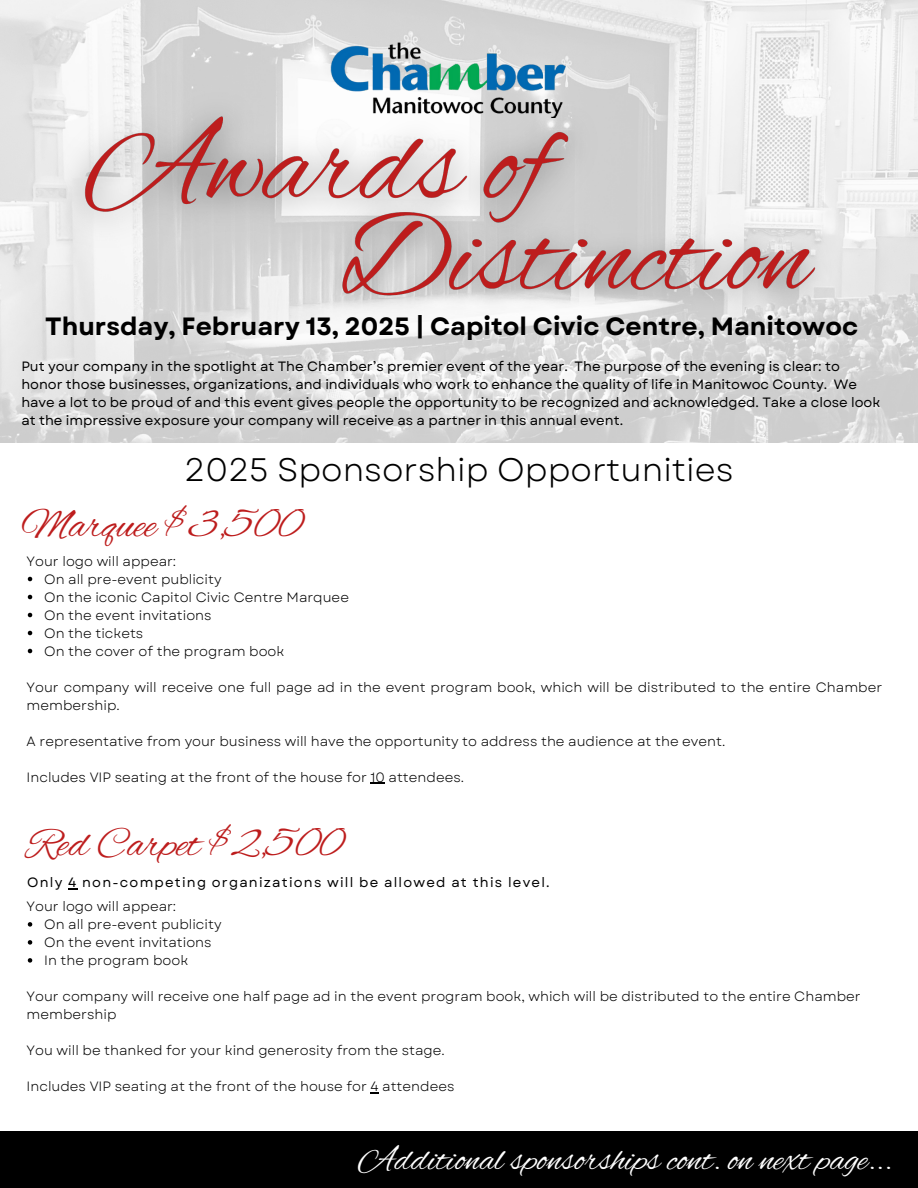
<style>
.page{position:relative;width:918px;height:1188px;background:#fff}
.page>*{position:absolute;margin:0;border:0;box-sizing:border-box;transform-origin:0 0}
.t1{font:42px "Alex Brush";color:#bd1d1d}
.t2{font:36px "Alex Brush";color:#fff}
.t3{font:32.55px "Garet";color:#000}
.t4{font:700 24.9px "Garet";color:#000}
.t5{font:13.5px/18px "Garet";color:#000}
.t6{font:13.5px/18px "Garet";color:#000}
.t7{font:13.5px "Garet";letter-spacing:.09em;color:#000}
</style>
<div class="page">
<div style="left:0;top:1131px;width:918px;height:57px;background:#000"></div>
<img style="left:0;top:0;width:918px;height:442px">
<img style="left:329px;top:40px;width:246px;height:34px">
<svg style="left:28px;top:577px;width:4px;height:4px"></svg>
<svg style="left:28px;top:595px;width:4px;height:4px"></svg>
<svg style="left:28px;top:613px;width:4px;height:4px"></svg>
<svg style="left:28px;top:631px;width:4px;height:4px"></svg>
<svg style="left:28px;top:649px;width:4px;height:4px"></svg>
<svg style="left:370px;top:783px;width:15px;height:1px"></svg>
<svg style="left:28px;top:922px;width:4px;height:5px"></svg>
<svg style="left:28px;top:940px;width:4px;height:5px"></svg>
<svg style="left:28px;top:958px;width:4px;height:5px"></svg>
<img style="left:39px;top:74px;width:576px;height:199px">
<img style="left:307px;top:181px;width:544px;height:159px">
<h3 class="t4" style="left:45px;top:308px;width:814px">Thursday, February 13, 2025 | Capitol Civic Centre, Manitowoc</h3>
<p class="t6" style="left:21px;top:358px;width:860px">Put your company in the spotlight at The Chamber’s premier event of the year. The purpose of the evening is clear: to honor those businesses, organizations, and individuals who work to enhance the quality of life in Manitowoc County. We have a lot to be proud of and this event gives people the opportunity to be recognized and acknowledged. Take a close look at the impressive exposure your company will receive as a partner in this annual event.</p>
<h3 class="t3" style="left:184px;top:447px;width:551px">2025 Sponsorship Opportunities</h3>
<h1 class="t1" style="left:21px;top:502px;width:282px">Marquee $3,500</h1>
<p class="t5" style="left:44px;top:552px;width:306px;text-indent:-18px">Your logo will appear:<br>On all pre-event publicity<br>On the iconic Capitol Civic Centre Marquee<br>On the event invitations<br>On the tickets<br>On the cover of the program book</p>
<p class="t5" style="left:27px;top:678px;width:857px">Your company will receive one full page ad in the event program book, which will be distributed to the entire Chamber membership.</p>
<p class="t5" style="left:27px;top:732px;width:700px">A representative from your business will have the opportunity to address the audience at the event.</p>
<p class="t5" style="left:27px;top:768px;width:439px">Includes VIP seating at the front of the house for 10 attendees.</p>
<h1 class="t1" style="left:27px;top:820px;width:318px">Red Carpet $2,500</h1>
<p class="t7" style="left:27px;top:873px;width:524px">Only 4 non-competing organizations will be allowed at this level.</p>
<p class="t5" style="left:44px;top:897px;width:179px;text-indent:-18px">Your logo will appear:<br>On all pre-event publicity<br>On the event invitations<br>In the program book</p>
<p class="t5" style="left:27px;top:987px;width:836px">Your company will receive one half page ad in the event program book, which will be distributed to the entire Chamber membership</p>
<p class="t5" style="left:27px;top:1041px;width:420px">You will be thanked for your kind generosity from the stage.</p>
<p class="t5" style="left:27px;top:1077px;width:429px">Includes VIP seating at the front of the house for 4 attendees</p>
<h2 class="t2" style="left:358px;top:1139px;width:536px">Additional sponsorships cont. on next page...</h2>
</div>
